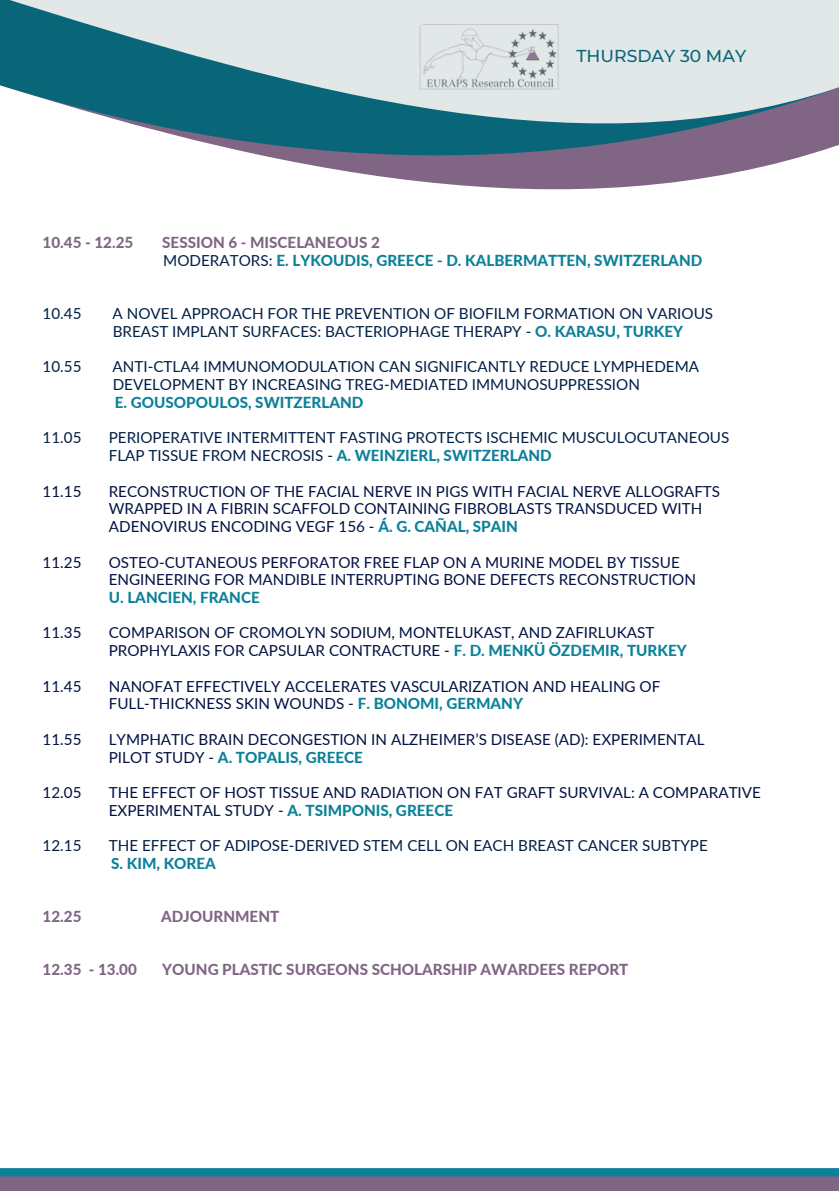
<style>
.page{position:relative;width:839px;height:1191px;background:#fff}
.page>*{position:absolute;margin:0;border:0;box-sizing:border-box;transform-origin:0 0}
.t1{font:500 17.2px "Montserrat";color:#096679}
.t2{font:15.2px "Lato";color:#001142}
.t3{font:15.2px "Lato";color:#011f46}
.t4{font:800 15.2px "Lato";color:#0c8199}
.t5{font:800 15.2px "Lato";color:#806684}
.s1{font-weight:400;color:#011f46}
.s2{font-weight:800;color:#0c8199}
.s3{color:#011f46}
.s4{font-weight:400;color:#001142}
</style>
<div class="page">
<svg style="left:436px;top:183px;width:231px;height:7px;fill:#806684"></svg>
<svg style="left:385px;top:177px;width:325px;height:6px;background:#917a94"></svg>
<svg style="left:0;top:0;width:838px;height:177px;background:#9ab3bd"></svg>
<div style="left:0;top:1168px;width:838px;height:23px;background:#0c8199"></div>
<div style="left:0;top:1176px;width:838px;height:15px;background:#806684"></div>
<img style="left:420px;top:24px;width:139px;height:66px">
<p class="t1" style="left:576px;top:45px;width:171px">THURSDAY 30 MAY</p>
<p class="t5" style="left:43px;top:233px;width:92px">10.45 - 12.25</p>
<p class="t5" style="left:162px;top:233px;width:219px">SESSION 6 - MISCELANEOUS 2</p>
<h1 class="t4" style="left:163px;top:251px;width:540px"><span class="s1">MODERATORS:</span> E. LYKOUDIS, GREECE - D. KALBERMATTEN, SWITZERLAND</h1>
<p class="t3" style="left:43px;top:304px;width:40px">10.45</p>
<p class="t3" style="left:113px;top:304px;width:602px">A NOVEL APPROACH FOR THE PREVENTION OF BIOFILM FORMATION ON VARIOUS</p>
<p class="t3" style="left:113px;top:322px;width:572px">BREAST IMPLANT SURFACES: BACTERIOPHAGE THERAPY - <span class="s2">O. KARASU, TURKEY</span></p>
<p class="t3" style="left:43px;top:357px;width:40px">10.55</p>
<p class="t3" style="left:113px;top:357px;width:588px">ANTI-CTLA4 IMMUNOMODULATION CAN SIGNIFICANTLY REDUCE LYMPHEDEMA</p>
<p class="t3" style="left:113px;top:375px;width:528px">DEVELOPMENT BY INCREASING TREG-MEDIATED IMMUNOSUPPRESSION</p>
<p class="t4" style="left:115px;top:393px;width:250px">E. GOUSOPOULOS, SWITZERLAND</p>
<p class="t3" style="left:43px;top:428px;width:40px">11.05</p>
<p class="t3" style="left:109px;top:428px;width:622px">PERIOPERATIVE INTERMITTENT FASTING PROTECTS ISCHEMIC MUSCULOCUTANEOUS</p>
<p class="t3" style="left:109px;top:446px;width:444px">FLAP TISSUE FROM NECROSIS - <span class="s2">A. WEINZIERL, SWITZERLAND</span></p>
<p class="t2" style="left:43px;top:482px;width:40px">11.15</p>
<p class="t2" style="left:109px;top:482px;width:613px">RECONSTRUCTION OF THE FACIAL NERVE IN PIGS WITH FACIAL NERVE ALLOGRAFTS</p>
<p class="t2" style="left:109px;top:499px;width:595px">WRAPPED IN A FIBRIN SCAFFOLD CONTAINING FIBROBLASTS TRANSDUCED WITH</p>
<p class="t2" style="left:109px;top:517px;width:410px">ADENOVIRUS ENCODING VEGF 156 - <span class="s2">Á. G. CAÑAL, SPAIN</span></p>
<p class="t2" style="left:43px;top:553px;width:40px">11.25</p>
<p class="t2" style="left:109px;top:553px;width:572px">OSTEO-CUTANEOUS PERFORATOR FREE FLAP ON A MURINE MODEL BY TISSUE</p>
<p class="t2" style="left:109px;top:570px;width:588px">ENGINEERING FOR MANDIBLE INTERRUPTING BONE DEFECTS RECONSTRUCTION</p>
<p class="t4" style="left:109px;top:588px;width:152px">U. LANCIEN, FRANCE</p>
<p class="t2" style="left:43px;top:623px;width:40px">11.35</p>
<p class="t2" style="left:109px;top:623px;width:547px">COMPARISON OF CROMOLYN SODIUM, MONTELUKAST, AND ZAFIRLUKAST</p>
<p class="t2" style="left:109px;top:641px;width:579px">PROPHYLAXIS FOR CAPSULAR CONTRACTURE - <span class="s2">F. D. MENKÜ ÖZDEMIR, TURKEY</span></p>
<p class="t2" style="left:43px;top:677px;width:40px">1<span class="s3">1</span>.45</p>
<p class="t2" style="left:109px;top:677px;width:553px">NANOFAT EFFECTIVELY ACCELERATES VASCULARIZATION AND HEALING OF</p>
<p class="t2" style="left:109px;top:694px;width:415px">FULL-THICKNESS SKIN WOUNDS - <span class="s2">F. BONOMI, GERMANY</span></p>
<p class="t2" style="left:43px;top:730px;width:40px">11.55</p>
<p class="t2" style="left:109px;top:730px;width:597px">LYMPHATIC BRAIN DECONGESTION IN ALZHEIMER’S DISEASE (AD): EXPERIMENTAL</p>
<p class="t4" style="left:109px;top:748px;width:255px"><span class="s4">PILOT STUDY -</span> A. TOPALIS, GREECE</p>
<p class="t2" style="left:43px;top:783px;width:40px">1<span class="s3">2</span>.05</p>
<p class="t2" style="left:109px;top:783px;width:653px">THE EFFECT OF HOST TISSUE AND RADIATION ON FAT GRAFT SURVIVAL: A COMPARATIVE</p>
<p class="t2" style="left:109px;top:801px;width:346px">EXPERIMENTAL STUDY - <span class="s2">A. TSIMPONIS, GREECE</span></p>
<p class="t3" style="left:43px;top:836px;width:40px">12.15</p>
<p class="t3" style="left:109px;top:836px;width:600px">THE EFFECT OF ADIPOSE-DERIVED STEM CELL ON EACH BREAST CANCER SUBTYPE</p>
<p class="t4" style="left:111px;top:854px;width:106px">S. KIM, KOREA</p>
<p class="t5" style="left:43px;top:907px;width:40px">12.25</p>
<p class="t5" style="left:161px;top:907px;width:120px">ADJOURNMENT</p>
<p class="t5" style="left:43px;top:960px;width:96px">12.35 - 13.00</p>
<p class="t5" style="left:162px;top:960px;width:467px">YOUNG PLASTIC SURGEONS SCHOLARSHIP AWARDEES REPORT</p>
</div>
